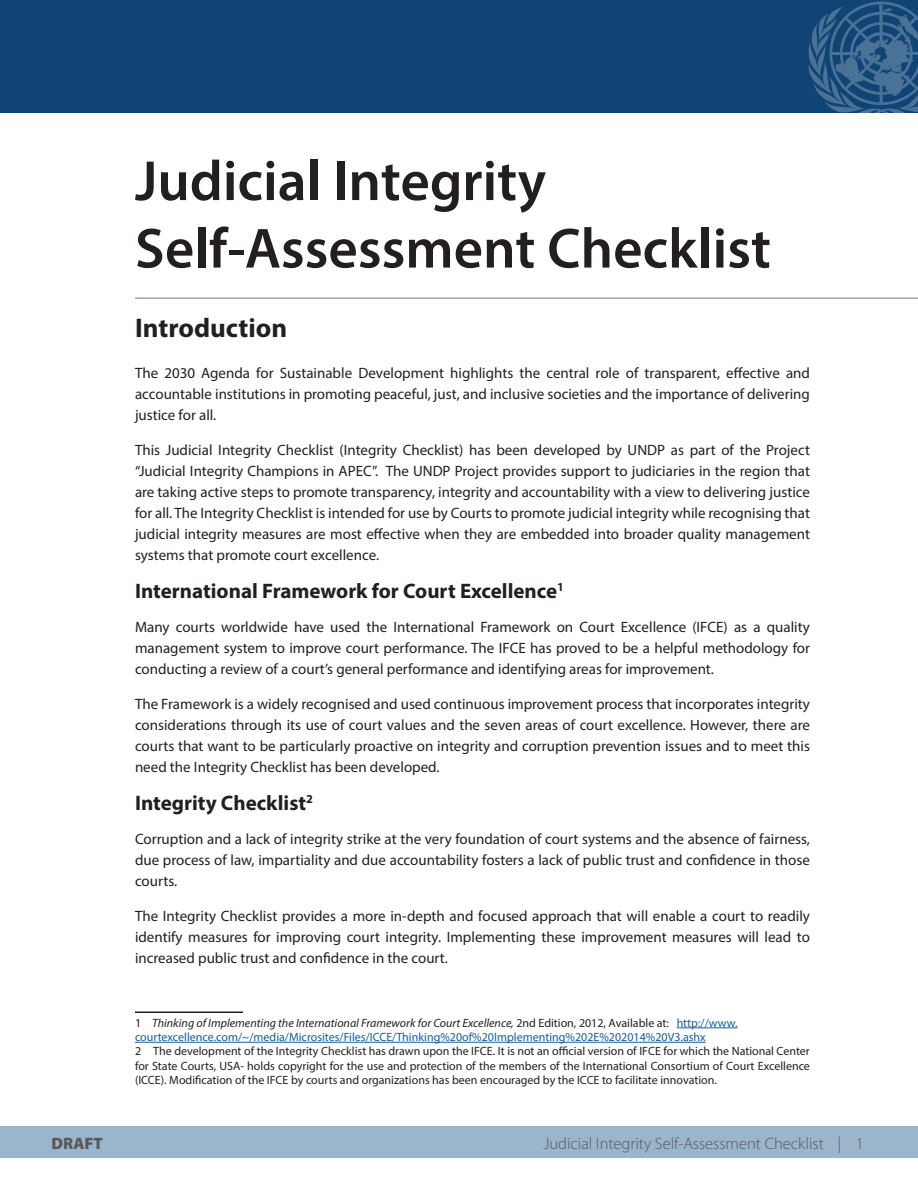
<style>
.page{position:relative;width:918px;height:1188px;background:#fff}
.page>*{position:absolute;margin:0;border:0;box-sizing:border-box;transform-origin:0 0}
._1a_Section_Headline{font:600 57px "Myriad Pro";color:#231f20}
.t1{font:700 27px "Myriad Pro";color:#231f20}
.t2{font:700 21px "Myriad Pro";color:#231f20}
.t3{font:300 16.5px "Myriad Pro";color:#58595b}
.t4{font:900 16.5px "Myriad Pro";color:#58595b}
.t5{font:15px/21px "Myriad Pro";color:#231f20;text-align:justify}
.t6{font:12px/14.4px "Myriad Pro";color:#231f20;text-align:justify}
.t7{font:12px/14.4px "Myriad Pro";color:#175d9e}
.s1{color:#231f20}
.s2{font-style:italic;color:#231f20}
</style>
<div class="page">
<div style="left:0;top:1126px;width:918px;height:32px;background:#9bb5cb"></div>
<div style="left:0;top:0;width:918px;height:112px;background:#0f4475"></div>
<hr style="left:135px;top:1012px;width:108px;height:1px;background:#231f20">
<hr style="left:677px;top:1028px;width:61px;height:1px;background:#175d9e">
<hr style="left:135px;top:1042px;width:571px;height:1px;background:#175d9e">
<svg style="left:808px;top:2px;width:110px;height:110px"></svg>
<hr style="left:135px;top:298px;width:783px;height:1px;background:#847280">
<p class="t4" style="left:51px;top:1134px;width:53px">DRAFT</p>
<p class="_1a_Section_Headline" style="left:135px;top:145px;width:413px">Judicial Integrity</p>
<p class="_1a_Section_Headline" style="left:135px;top:212px;width:637px">Self-Assessment Checklist</p>
<p class="t1" style="left:135px;top:310px;width:154px">Introduction</p>
<p class="t5" style="left:135px;top:363px;width:677px">The 2030 Agenda for Sustainable Development highlights the central role of transparent, effective and accountable institutions in promoting peaceful, just, and inclusive societies and the importance of delivering justice for all.</p>
<p class="t5" style="left:135px;top:439px;width:677px">This Judicial Integrity Checklist (Integrity Checklist) has been developed by UNDP as part of the Project “Judicial Integrity Champions in APEC”. The UNDP Project provides support to judiciaries in the region that are taking active steps to promote transparency, integrity and accountability with a view to delivering justice for all. The Integrity Checklist is intended for use by Courts to promote judicial integrity while recognising that judicial integrity measures are most effective when they are embedded into broader quality management systems that promote court excellence.</p>
<p class="t2" style="left:135px;top:577px;width:431px">International Framework for Court Excellence<sup>1</sup></p>
<p class="t5" style="left:135px;top:617px;width:677px">Many courts worldwide have used the International Framework on Court Excellence (IFCE) as a quality management system to improve court performance. The IFCE has proved to be a helpful methodology for conducting a review of a court’s general performance and identifying areas for improvement.</p>
<p class="t5" style="left:135px;top:693px;width:677px">The Framework is a widely recognised and used continuous improvement process that incorporates integrity considerations through its use of court values and the seven areas of court excellence. However, there are courts that want to be particularly proactive on integrity and corruption prevention issues and to meet this need the Integrity Checklist has been developed.</p>
<p class="t2" style="left:135px;top:789px;width:180px">Integrity Checklist<sup>2</sup></p>
<p class="t5" style="left:135px;top:829px;width:677px">Corruption and a lack of integrity strike at the very foundation of court systems and the absence of fairness, due process of law, impartiality and due accountability fosters a lack of public trust and confidence in those courts.</p>
<p class="t5" style="left:135px;top:905px;width:677px">The Integrity Checklist provides a more in-depth and focused approach that will enable a court to readily identify measures for improving court integrity. Implementing these improvement measures will lead to increased public trust and confidence in the court.</p>
<p class="t7" style="left:135px;top:1015px;width:604px"><span class="s1">1</span> <span class="s2">Thinking of Implementing the International Framework for Court Excellence,</span> <span class="s1">2nd Edition, 2012, Available at:</span> http://www. courtexcellence.com/~/media/Microsites/Files/ICCE/Thinking%20of%20Implementing%202E%202014%20V3.ashx</p>
<p class="t6" style="left:135px;top:1044px;width:677px">2 The development of the Integrity Checklist has drawn upon the IFCE. It is not an official version of IFCE for which the National Center for State Courts, USA- holds copyright for the use and protection of the members of the International Consortium of Court Excellence (ICCE). Modification of the IFCE by courts and organizations has been encouraged by the ICCE to facilitate innovation.</p>
<p class="t3" style="left:544px;top:1135px;width:322px">Judicial Integrity Self-Assessment Checklist | 1</p>
</div>
